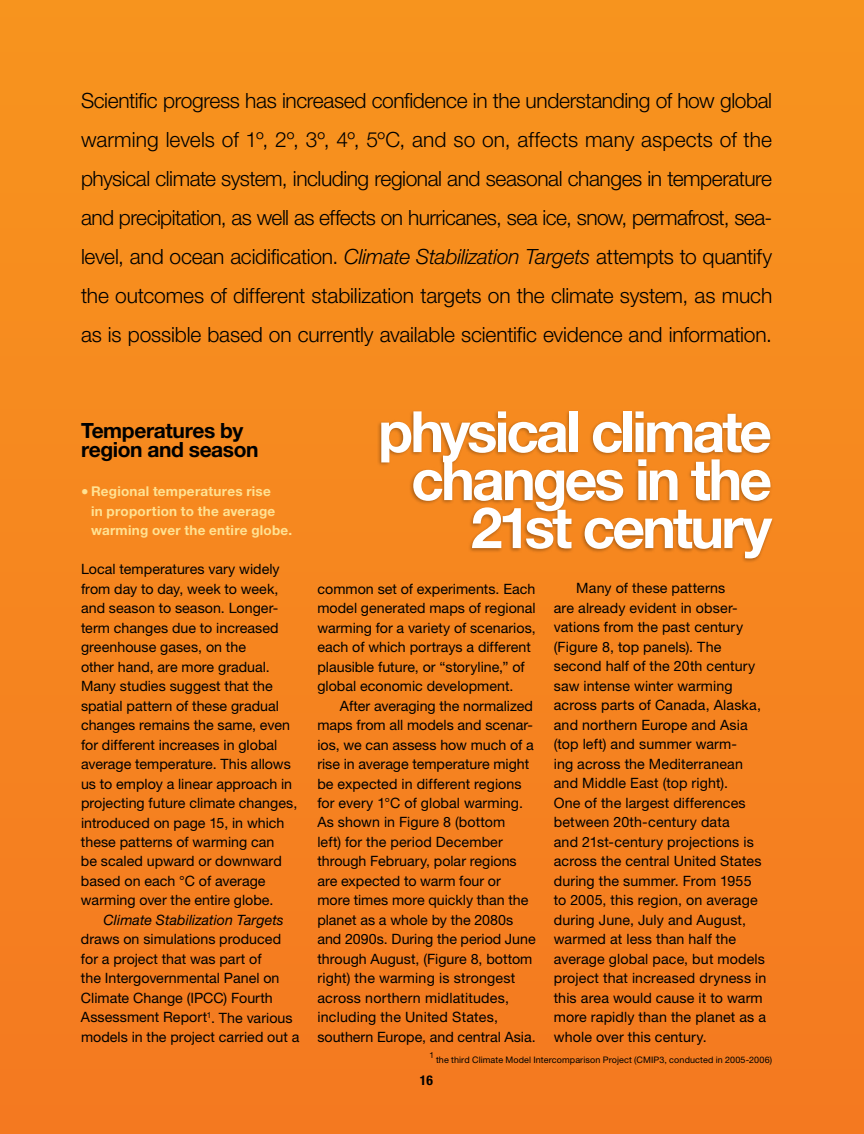
<style>
.page{position:relative;width:864px;height:1134px;background:#fff}
.page>*{position:absolute;margin:0;border:0;box-sizing:border-box;transform-origin:0 0}
.t1{font:700 57px/48px "Helvetica Neue";letter-spacing:-.05em;color:#fff;text-align:right}
.t2{font:300 21px/39px "Helvetica Neue";letter-spacing:-.005em;color:#000;text-align:justify}
.t3{font:700 21px/19.5px "Helvetica Neue";letter-spacing:-.02em;color:#000}
.t4{font:14.25px/19.5px "Helvetica Neue";letter-spacing:.005em;color:#000}
.t5{font:italic 14.25px "Helvetica Neue";letter-spacing:.005em;color:#000}
.t6{font:700 13.5px/19.5px "Helvetica Neue";letter-spacing:.02em;color:#ffe293}
.t7{font:700 condensed 13.5px "Helvetica Neue";color:#000}
.t8{font:9px "Helvetica Neue";letter-spacing:.01em;color:#000}
.t9{font:8.25px "Helvetica Neue";color:#000}
.s1{font-style:italic}
.s2{font-size:15px}
</style>
<div class="page">
<div style="left:0;top:0;width:864px;height:1134px;background:linear-gradient(to right,#f6861f,#f6861f)"></div>
<div style="left:377px;top:410px;width:397px;height:153px;background:#000;opacity:.3"></div>
<p class="t2" style="left:81px;top:81px;width:693px">Scientific progress has increased confidence in the understanding of how global warming levels of 1º, 2º, 3º, 4º, 5ºC, and so on, affects many aspects of the physical climate system, including regional and seasonal changes in temperature and precipitation, as well as effects on hurricanes, sea ice, snow, permafrost, sea&shy;level, and ocean acidification. <span class="s1">Climate Stabilization Targets</span> attempts to quantify the outcomes of different stabilization targets on the climate system, as much as is possible based on currently available scientific evidence and information.</p>
<p class="t3" style="left:81px;top:420px;width:179px">Temperatures by region and season</p>
<p class="t6" style="left:91px;top:481px;width:203px;text-indent:-10px"><span class="s2">•</span> Regional temperatures rise<br>in proportion to the average warming over the entire globe.</p>
<p class="t4" style="left:81px;top:559px;width:200px">Local temperatures vary widely</p>
<p class="t4" style="left:81px;top:579px;width:199px">from day to day, week to week,</p>
<p class="t4" style="left:81px;top:598px;width:199px">and season to season. Longer-</p>
<p class="t4" style="left:81px;top:618px;width:199px">term changes due to increased</p>
<p class="t4" style="left:81px;top:637px;width:166px">greenhouse gases, on the</p>
<p class="t4" style="left:81px;top:657px;width:190px">other hand, are more gradual.</p>
<p class="t4" style="left:81px;top:676px;width:193px">Many studies suggest that the</p>
<p class="t4" style="left:81px;top:696px;width:200px">spatial pattern of these gradual</p>
<p class="t4" style="left:81px;top:715px;width:211px">changes remains the same, even</p>
<p class="t4" style="left:81px;top:734px;width:198px">for different increases in global</p>
<p class="t4" style="left:81px;top:754px;width:211px">average temperature. This allows</p>
<p class="t4" style="left:81px;top:773px;width:213px">us to employ a linear approach in</p>
<p class="t4" style="left:81px;top:793px;width:218px">projecting future climate changes,</p>
<p class="t4" style="left:81px;top:812px;width:205px">introduced on page 15, in which</p>
<p class="t4" style="left:81px;top:832px;width:195px">these patterns of warming can</p>
<p class="t4" style="left:81px;top:851px;width:202px">be scaled upward or downward</p>
<p class="t4" style="left:81px;top:871px;width:186px">based on each °C of average</p>
<p class="t4" style="left:81px;top:890px;width:194px">warming over the entire globe.</p>
<p class="t5" style="left:104px;top:911px;width:182px">Climate Stabilization Targets</p>
<p class="t4" style="left:81px;top:929px;width:202px">draws on simulations produced</p>
<p class="t4" style="left:81px;top:949px;width:182px">for a project that was part of</p>
<p class="t4" style="left:81px;top:968px;width:200px">the Intergovernmental Panel on</p>
<p class="t4" style="left:81px;top:988px;width:193px">Climate Change (IPCC) Fourth</p>
<p class="t4" style="left:81px;top:1007px;width:213px">Assessment Report<sup>1</sup>. The various</p>
<p class="t4" style="left:81px;top:1027px;width:220px">models in the project carried out a</p>
<p class="t1" style="left:378px;top:407px;width:395px">physical climate changes in the<br>21st century</p>
<p class="t4" style="left:317px;top:579px;width:220px">common set of experiments. Each</p>
<p class="t4" style="left:317px;top:598px;width:220px">model generated maps of regional</p>
<p class="t4" style="left:317px;top:618px;width:220px">warming for a variety of scenarios,</p>
<p class="t4" style="left:317px;top:637px;width:215px">each of which portrays a different</p>
<p class="t4" style="left:317px;top:657px;width:209px">plausible future, or “storyline,” of</p>
<p class="t4" style="left:317px;top:676px;width:198px">global economic development.</p>
<p class="t4" style="left:340px;top:695px;width:195px">After averaging the normalized</p>
<p class="t4" style="left:317px;top:715px;width:217px">maps from all models and scenar-</p>
<p class="t4" style="left:317px;top:734px;width:218px">ios, we can assess how much of a</p>
<p class="t4" style="left:317px;top:754px;width:213px">rise in average temperature might</p>
<p class="t4" style="left:317px;top:773px;width:206px">be expected in different regions</p>
<p class="t4" style="left:317px;top:793px;width:207px">for every 1°C of global warming.</p>
<p class="t4" style="left:317px;top:812px;width:189px">As shown in Figure 8 (bottom</p>
<p class="t4" style="left:317px;top:832px;width:187px">left) for the period December</p>
<p class="t4" style="left:317px;top:851px;width:201px">through February, polar regions</p>
<p class="t4" style="left:317px;top:871px;width:185px">are expected to warm four or</p>
<p class="t4" style="left:317px;top:890px;width:213px">more times more quickly than the</p>
<p class="t4" style="left:317px;top:910px;width:197px">planet as a whole by the 2080s</p>
<p class="t4" style="left:317px;top:929px;width:220px">and 2090s. During the period June</p>
<p class="t4" style="left:317px;top:949px;width:217px">through August, (Figure 8, bottom</p>
<p class="t4" style="left:317px;top:968px;width:200px">right) the warming is strongest</p>
<p class="t4" style="left:317px;top:988px;width:193px">across northern midlatitudes,</p>
<p class="t4" style="left:317px;top:1007px;width:182px">including the United States,</p>
<p class="t4" style="left:317px;top:1027px;width:220px">southern Europe, and central Asia.</p>
<p class="t4" style="left:554px;top:578px;width:214px;text-indent:23px">Many of these patterns<br>are already evident in obser&shy;vations from the past century (Figure 8, top panels). The second half of the 20th century saw intense winter warming across parts of Canada, Alaska, and northern Europe and Asia (top left) and summer warm-<br>ing across the Mediterranean and Middle East (top right).<br>One of the largest differences between 20th-century data<br>and 21st-century projections is across the central United States during the summer. From 1955 to 2005, this region, on average during June, July and August, warmed at less than half the average global pace, but models project that increased dryness in this area would cause it to warm more rapidly than the planet as a whole over this century.</p>
<p class="t9" style="left:429px;top:1050px;width:6px">1</p>
<p class="t8" style="left:436px;top:1054px;width:338px">the third Climate Model Intercomparison Project (CMIP3, conducted in 2005-2006)</p>
<p class="t7" style="left:420px;top:1072px;width:14px">16</p>
</div>
